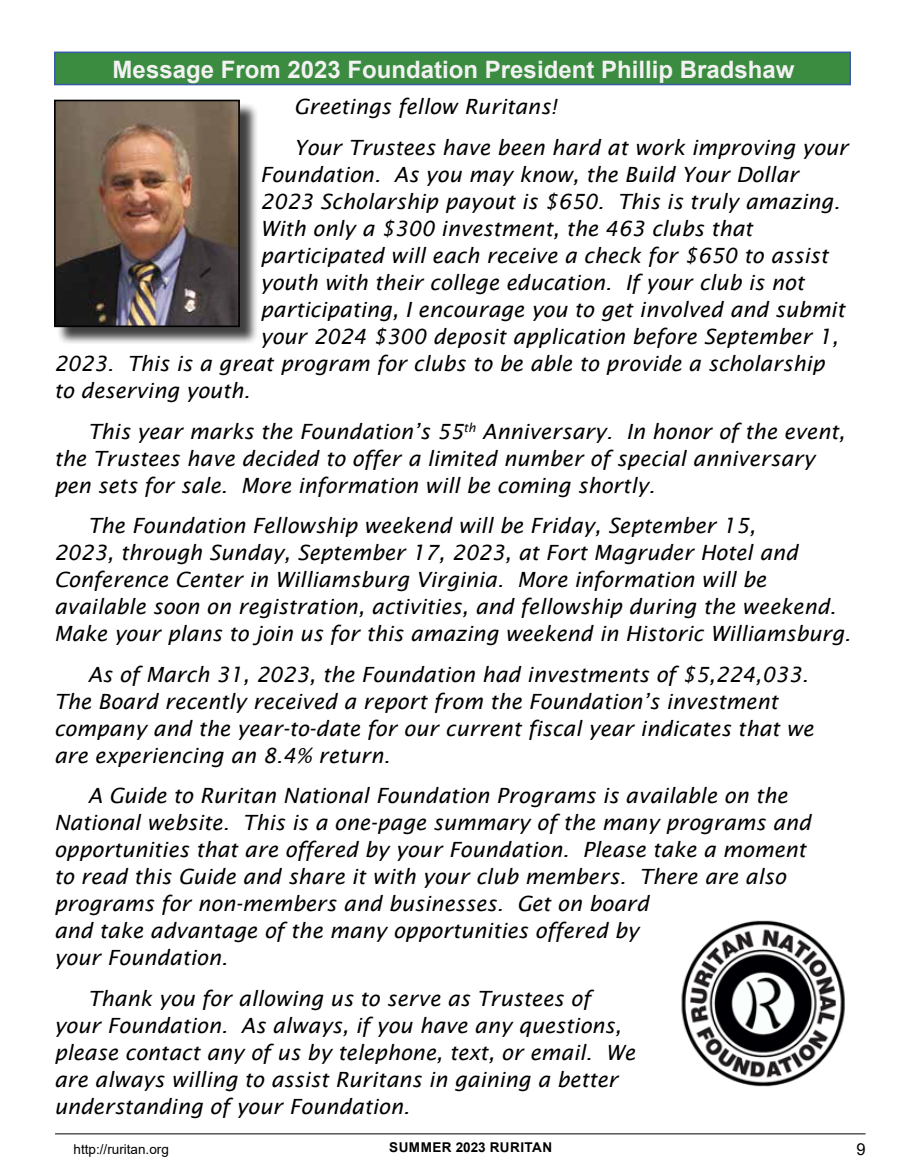
<style>
.page{position:relative;width:905px;height:1175px;background:#fff}
.page>*{position:absolute;margin:0;border:0;box-sizing:border-box;transform-origin:0 0}
.t1{font:700 24px "Arial";color:#f2f2f2}
.t2{font:italic 21px/27px "Lucida Sans";color:#000}
.t3{font:16.5px "Arial";color:#000}
.t4{font:13.5px "Arial";color:#000}
.t5{font:700 13.5px "Arial";letter-spacing:.035em;color:#000}
</style>
<div class="page">
<div style="left:54px;top:52px;width:796px;height:33px;background:#3b8c40;border:2px solid #395aa7"></div>
<div style="left:56px;top:102px;width:202px;height:243px;background:#000;opacity:.75"></div>
<img style="left:57px;top:103px;width:180px;height:221px">
<div style="left:54px;top:100px;width:186px;height:227px;border:2px solid #000"></div>
<img style="left:681px;top:920px;width:164px;height:167px">
<hr style="left:55px;top:1133px;width:810px;height:1px;background:#000">
<p class="t1" style="left:113px;top:52px;width:683px">Message From 2023 Foundation President Phillip Bradshaw</p>
<p class="t2" style="left:294px;top:87px;width:556px;line-height:40.5px">Greetings fellow Ruritans!<br>Your Trustees have been hard at work improving your</p>
<p class="t2" style="left:260px;top:161px;width:540px">Foundation. As you may know, the Build Your Dollar</p>
<p class="t2" style="left:260px;top:188px;width:581px">2023 Scholarship payout is $650. This is truly amazing.</p>
<p class="t2" style="left:260px;top:215px;width:494px">With only a $300 investment, the 463 clubs that</p>
<p class="t2" style="left:260px;top:242px;width:569px">participated will each receive a check for $650 to assist</p>
<p class="t2" style="left:260px;top:269px;width:545px">youth with their college education. If your club is not</p>
<p class="t2" style="left:260px;top:296px;width:586px">participating, I encourage you to get involved and submit</p>
<p class="t2" style="left:260px;top:323px;width:579px">your 2024 $300 deposit application before September 1,</p>
<p class="t2" style="left:54px;top:350px;width:772px">2023. This is a great program for clubs to be able to provide a scholarship</p>
<p class="t2" style="left:54px;top:377px;width:197px">to deserving youth.</p>
<p class="t2" style="left:54px;top:417px;width:792px;text-indent:34px">This year marks the Foundation’s 55<sup>th</sup> Anniversary. In honor of the event, the Trustees have decided to offer a limited number of special anniversary pen sets for sale. More information will be coming shortly.</p>
<p class="t2" style="left:54px;top:512px;width:798px;text-indent:34px">The Foundation Fellowship weekend will be Friday, September 15,<br>2023, through Sunday, September 17, 2023, at Fort Magruder Hotel and Conference Center in Williamsburg Virginia. More information will be available soon on registration, activities, and fellowship during the weekend.<br>Make your plans to join us for this amazing weekend in Historic Williamsburg.</p>
<p class="t2" style="left:54px;top:660px;width:761px;text-indent:34px">As of March 31, 2023, the Foundation had investments of $5,224,033.<br>The Board recently received a report from the Foundation’s investment company and the year-to-date for our current fiscal year indicates that we are experiencing an 8.4% return.</p>
<p class="t2" style="left:54px;top:782px;width:758px;text-indent:34px">A Guide to Ruritan National Foundation Programs is available on the National website. This is a one-page summary of the many programs and opportunities that are offered by your Foundation. Please take a moment to read this Guide and share it with your club members. There are also programs for non-members and businesses. Get on board<br>and take advantage of the many opportunities offered by<br>your Foundation.</p>
<p class="t2" style="left:54px;top:985px;width:582px;text-indent:34px">Thank you for allowing us to serve as Trustees of your Foundation. As always, if you have any questions, please contact any of us by telephone, text, or email. We are always willing to assist Ruritans in gaining a better understanding of your Foundation.</p>
<p class="t5" style="left:389px;top:1137px;width:164px">SUMMER 2023 RURITAN</p>
<p class="t3" style="left:856px;top:1137px;width:11px">9</p>
<p class="t4" style="left:74px;top:1140px;width:97px">http://ruritan.org</p>
</div>
